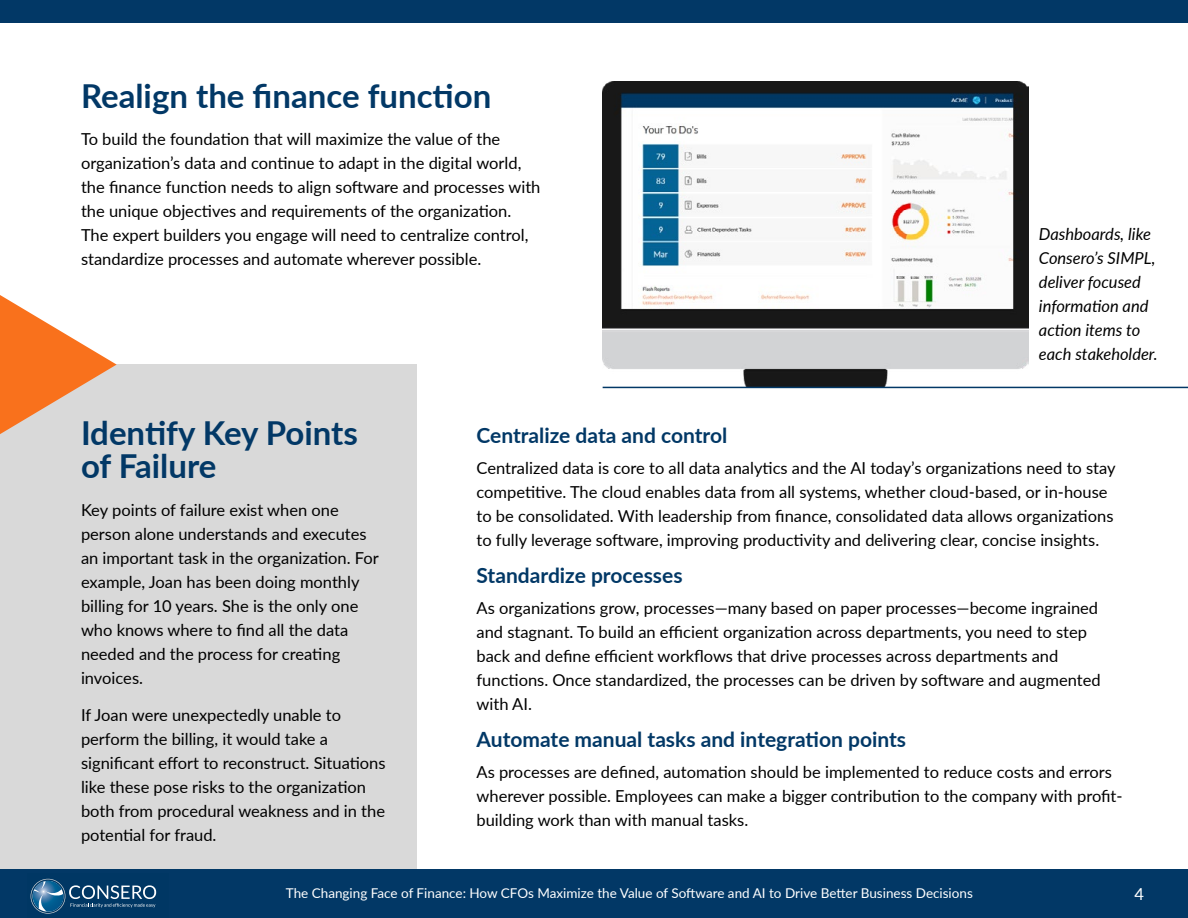
<style>
.page{position:relative;width:1188px;height:918px;background:#fff}
.page>*{position:absolute;margin:0;border:0;box-sizing:border-box;transform-origin:0 0}
.t1{font:700 33px/33px "Lato";color:#023866}
.t2{font:700 21px "Lato";color:#023866}
.t3{font:16.5px/24px "Lato";color:#000}
.t4{font:italic 16.5px/24px "Lato";color:#000}
.t5{font:16.5px "Lato";color:#fff}
.t6{font:13.5px "Lato";color:#fff}
</style>
<div class="page">
<div style="left:0;top:869px;width:1188px;height:49px;background:#023866"></div>
<svg style="left:31px;top:879px;width:125px;height:35px"></svg>
<div style="left:0;top:0;width:1188px;height:22px;background:#023866"></div>
<div style="left:0;top:365px;width:417px;height:504px;background:#d9d9d9"></div>
<svg style="left:0;top:295px;width:117px;height:139px"></svg>
<img style="left:603px;top:81px;width:426px;height:306px">
<hr style="left:603px;top:387px;width:585px;height:1px;background:#023866">
<h1 class="t1" style="left:81px;top:78px;width:412px">Realign the finance function</h1>
<p class="t3" style="left:81px;top:126px;width:461px">To build the foundation that will maximize the value of the organization’s data and continue to adapt in the digital world, the finance function needs to align software and processes with the unique objectives and requirements of the organization.<br>The expert builders you engage will need to centralize control, standardize processes and automate wherever possible.</p>
<p class="t4" style="left:1039px;top:221px;width:120px">Dashboards, like<br>Consero’s SIMPL, deliver focused information and action items to each stakeholder.</p>
<h1 class="t1" style="left:81px;top:415px;width:278px">Identify Key Points of Failure</h1>
<p class="t3" style="left:81px;top:497px;width:299px">Key points of failure exist when one person alone understands and executes an important task in the organization. For example, Joan has been doing monthly billing for 10 years. She is the only one who knows where to find all the data needed and the process for creating invoices.</p>
<p class="t3" style="left:81px;top:703px;width:306px">If Joan were unexpectedly unable to perform the billing, it would take a significant effort to reconstruct. Situations like these pose risks to the organization both from procedural weakness and in the potential for fraud.</p>
<p class="t2" style="left:477px;top:420px;width:252px">Centralize data and control</p>
<p class="t3" style="left:477px;top:455px;width:641px">Centralized data is core to all data analytics and the AI today’s organizations need to stay competitive. The cloud enables data from all systems, whether cloud-based, or in-house to be consolidated. With leadership from finance, consolidated data allows organizations to fully leverage software, improving productivity and delivering clear, concise insights.</p>
<p class="t2" style="left:477px;top:560px;width:208px">Standardize processes</p>
<p class="t3" style="left:477px;top:595px;width:626px">As organizations grow, processes—many based on paper processes—become ingrained and stagnant. To build an efficient organization across departments, you need to step back and define efficient workflows that drive processes across departments and functions. Once standardized, the processes can be driven by software and augmented with AI.</p>
<p class="t2" style="left:477px;top:724px;width:431px">Automate manual tasks and integration points</p>
<p class="t3" style="left:477px;top:759px;width:648px">As processes are defined, automation should be implemented to reduce costs and errors wherever possible. Employees can make a bigger contribution to the company with profit&shy;building work than with manual tasks.</p>
<p class="t6" style="left:286px;top:883px;width:689px">The Changing Face of Finance: How CFOs Maximize the Value of Software and AI to Drive Better Business Decisions</p>
<p class="t5" style="left:1135px;top:882px;width:11px">4</p>
</div>
